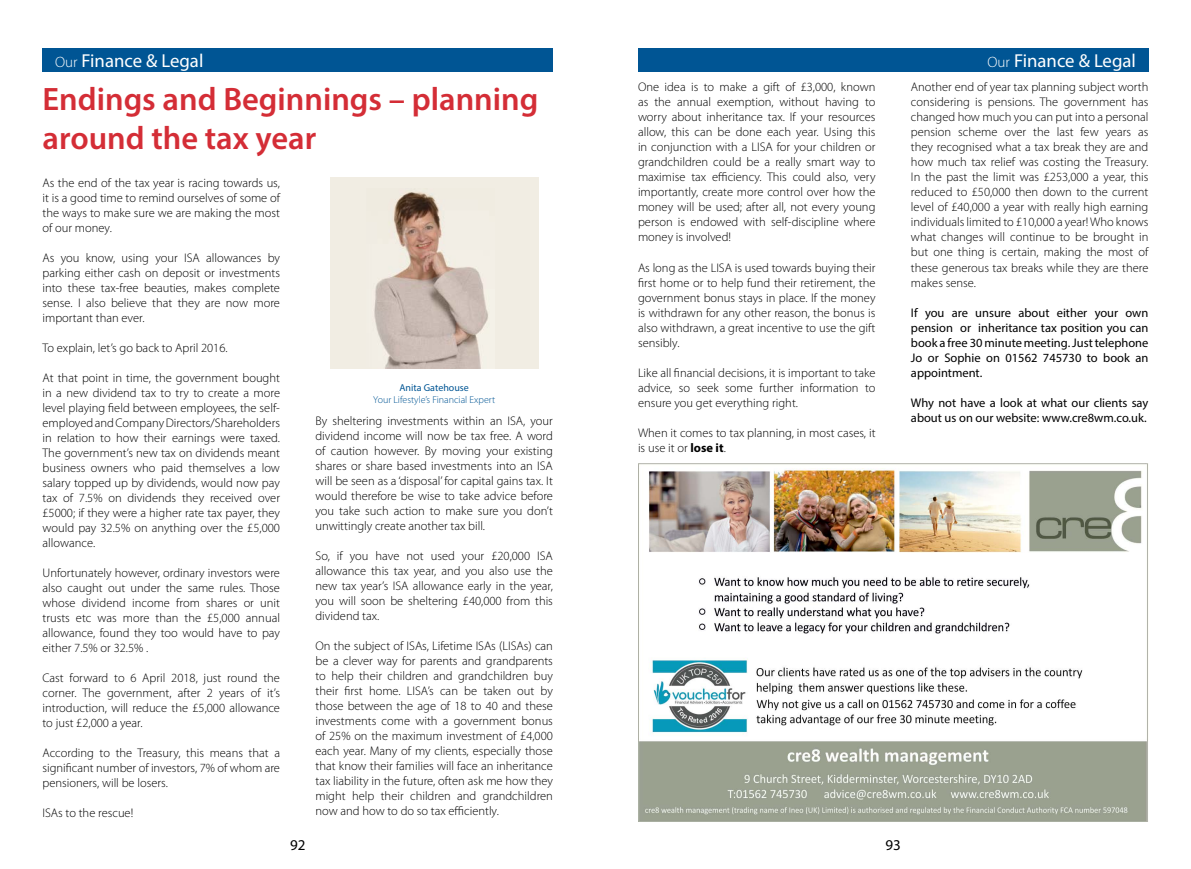
<style>
.page{position:relative;width:1191px;height:869px;background:#fff}
.page>*{position:absolute;margin:0;border:0;box-sizing:border-box;transform-origin:0 0}
.t1{font:600 32.5px/39px "Myriad Pro";color:#d42d36}
.t2{font:18.75px "Myriad Pro";color:#fff}
.t3{font:15px "Myriad Pro";color:#000}
.t4{font:300 12.5px/15px "Myriad Pro";color:#000;text-align:justify}
.t5{font:12.5px/15px "Myriad Pro";color:#000;text-align:justify}
.t6{font:300 10px "Myriad Pro";color:#005594}
.t7{font:10px "Myriad Pro";color:#005594}
.s1{font-weight:300;font-size:15px}
.s2{font-weight:700}
</style>
<div class="page">
<div style="left:330px;top:177px;width:209px;height:192px;background:#f1ede3"></div>
<div style="left:43px;top:48px;width:510px;height:24px;background:#005594"></div>
<div style="left:638px;top:48px;width:510px;height:24px;background:#005594"></div>
<img style="left:638px;top:463px;width:510px;height:357px">
<img style="left:374px;top:192px;width:114px;height:177px">
<h2 class="t2" style="left:55px;top:49px;width:150px"><span class="s1">Our</span> Finance &amp; Legal</h2>
<h2 class="t2" style="left:987px;top:49px;width:150px"><span class="s1">Our</span> Finance &amp; Legal</h2>
<h1 class="t1" style="left:43px;top:79px;width:497px">Endings and Beginnings – planning around the tax year</h1>
<p class="t4" style="left:43px;top:175px;width:239px">As the end of the tax year is racing towards us, it is a good time to remind ourselves of some of the ways to make sure we are making the most of our money.</p>
<p class="t4" style="left:43px;top:250px;width:239px">As you know, using your ISA allowances by parking either cash on deposit or investments into these tax-free beauties, makes complete sense. I also believe that they are now more important than ever.</p>
<p class="t4" style="left:43px;top:340px;width:187px">To explain, let’s go back to April 2016.</p>
<p class="t4" style="left:43px;top:370px;width:239px">At that point in time, the government bought in a new dividend tax to try to create a more level playing field between employees, the self&shy;employed and Company Directors/Shareholders in relation to how their earnings were taxed.<br>The government’s new tax on dividends meant business owners who paid themselves a low salary topped up by dividends, would now pay tax of 7.5% on dividends they received over £5000; if they were a higher rate tax payer, they would pay 32.5% on anything over the £5,000 allowance.</p>
<p class="t4" style="left:43px;top:565px;width:239px">Unfortunately however, ordinary investors were also caught out under the same rules. Those whose dividend income from shares or unit trusts etc was more than the £5,000 annual allowance, found they too would have to pay either 7.5% or 32.5% .</p>
<p class="t4" style="left:43px;top:670px;width:239px">Cast forward to 6 April 2018, just round the corner. The government, after 2 years of it’s introduction, will reduce the £5,000 allowance to just £2,000 a year.</p>
<p class="t4" style="left:43px;top:745px;width:239px">According to the Treasury, this means that a significant number of investors, 7% of whom are pensioners, will be losers.</p>
<p class="t4" style="left:43px;top:805px;width:92px">ISAs to the rescue!</p>
<p class="t7" style="left:399px;top:382px;width:71px">Anita Gatehouse</p>
<p class="t6" style="left:373px;top:394px;width:123px">Your Lifestyle’s Financial Expert</p>
<p class="t4" style="left:315px;top:413px;width:239px">By sheltering investments within an ISA, your dividend income will now be tax free. A word of caution however. By moving your existing shares or share based investments into an ISA will be seen as a ‘disposal’ for capital gains tax. It would therefore be wise to take advice before you take such action to make sure you don’t unwittingly create another tax bill.</p>
<p class="t4" style="left:315px;top:548px;width:239px">So, if you have not used your £20,000 ISA allowance this tax year, and you also use the new tax year’s ISA allowance early in the year, you will soon be sheltering £40,000 from this dividend tax.</p>
<p class="t4" style="left:315px;top:638px;width:239px">On the subject of ISAs, Lifetime ISAs (LISAs) can be a clever way for parents and grandparents to help their children and grandchildren buy their first home. LISA’s can be taken out by those between the age of 18 to 40 and these investments come with a government bonus of 25% on the maximum investment of £4,000 each year. Many of my clients, especially those that know their families will face an inheritance tax liability in the future, often ask me how they might help their children and grandchildren now and how to do so tax efficiently.</p>
<p class="t4" style="left:638px;top:80px;width:239px">One idea is to make a gift of £3,000, known as the annual exemption, without having to worry about inheritance tax. If your resources allow, this can be done each year. Using this in conjunction with a LISA for your children or grandchildren could be a really smart way to maximise tax efficiency. This could also, very importantly, create more control over how the money will be used; after all, not every young person is endowed with self-discipline where money is involved!</p>
<p class="t4" style="left:638px;top:260px;width:239px">As long as the LISA is used towards buying their first home or to help fund their retirement, the government bonus stays in place. If the money is withdrawn for any other reason, the bonus is also withdrawn, a great incentive to use the gift sensibly.</p>
<p class="t4" style="left:638px;top:365px;width:239px">Like all financial decisions, it is important to take advice, so seek some further information to ensure you get everything right.</p>
<p class="t4" style="left:638px;top:425px;width:239px">When it comes to tax planning, in most cases, it is use it or <span class="s2">lose it</span>.</p>
<p class="t3" style="left:290px;top:835px;width:17px">92</p>
<p class="t3" style="left:885px;top:835px;width:17px">93</p>
<p class="t4" style="left:911px;top:80px;width:239px">Another end of year tax planning subject worth considering is pensions. The government has changed how much you can put into a personal pension scheme over the last few years as they recognised what a tax break they are and how much tax relief was costing the Treasury.<br>In the past the limit was £253,000 a year, this reduced to £50,000 then down to the current level of £40,000 a year with really high earning individuals limited to £10,000 a year! Who knows what changes will continue to be brought in but one thing is certain, making the most of these generous tax breaks while they are there makes sense.</p>
<p class="t5" style="left:911px;top:304px;width:239px">If you are unsure about either your own pension or inheritance tax position you can book a free 30 minute meeting. Just telephone Jo or Sophie on 01562 745730 to book an appointment.</p>
<p class="t5" style="left:911px;top:394px;width:239px">Why not have a look at what our clients say about us on our website: www.cre8wm.co.uk.</p>
</div>
